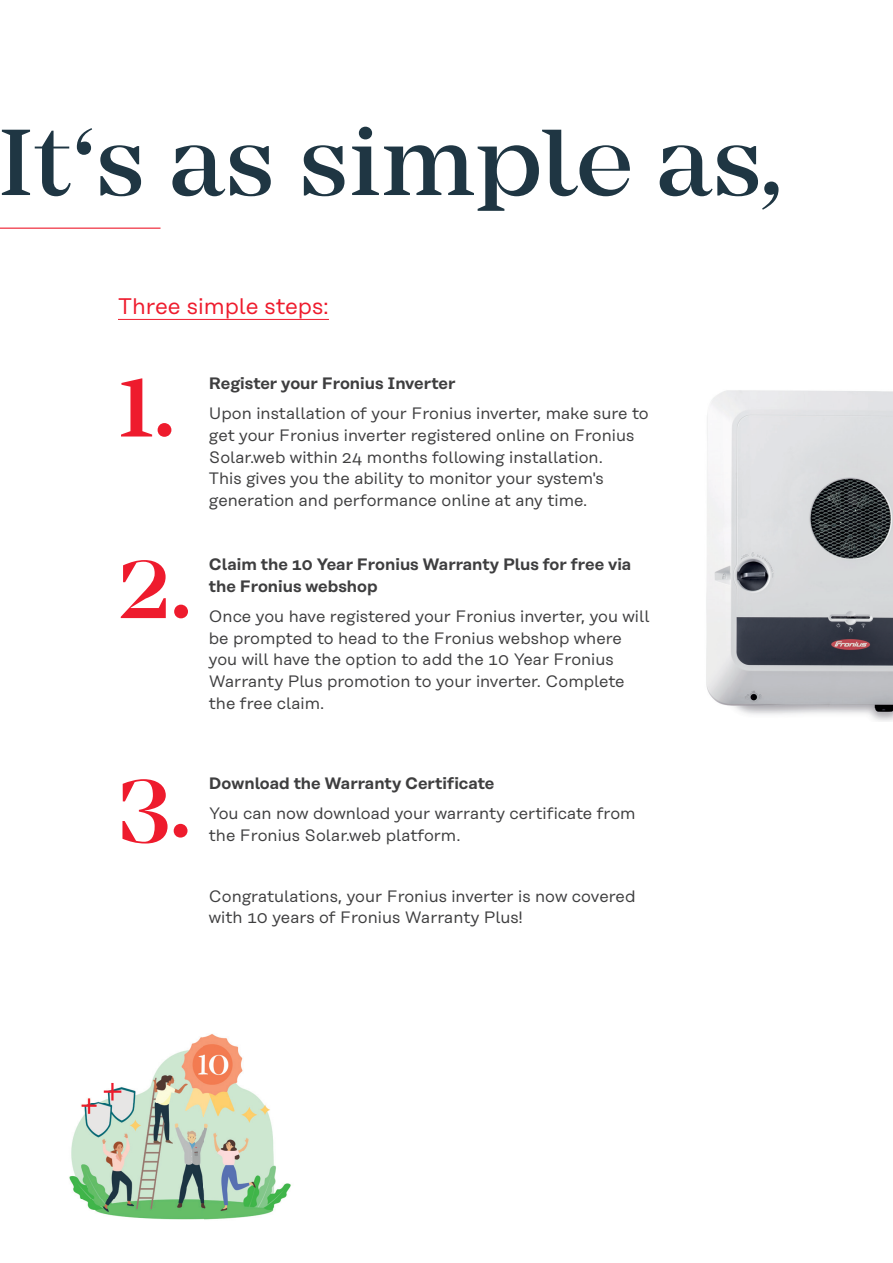
<style>
.page{position:relative;width:893px;height:1263px;background:#fff}
.page>*{position:absolute;margin:0;border:0;box-sizing:border-box;transform-origin:0 0}
.t1{font:500 97.5px "Mirador";color:#1f3643}
.t2{font:500 97.5px/181.5px "Mirador";color:#ee1b2d}
.t3{font:22.5px "Rational Text";color:#ee1b2d}
.t4{font:16.5px/21.8px "Rational Text";color:#3e3e3f}
.t5{font:600 16.5px/21.8px "Rational Text";color:#3e3e3f}
</style>
<div class="page">
<img style="left:706px;top:390px;width:187px;height:331px">
<hr style="left:0;top:228px;width:161px;height:1px;background:#ee1b2d">
<hr style="left:118px;top:319px;width:211px;height:1px;background:#ee1b2d">
<img style="left:69px;top:1034px;width:222px;height:186px">
<hr style="left:111px;top:1083px;width:3px;height:17px;background:#ee1b2d">
<hr style="left:104px;top:1090px;width:17px;height:3px;background:#ee1b2d">
<h1 class="t1" style="left:-1px;top:105px;width:783px">It‘s as simple as,</h1>
<h2 class="t3" style="left:118px;top:293px;width:212px">Three simple steps:</h2>
<h1 class="t2" style="left:118px;top:314px;width:74px">1.<br>2.</h1>
<p class="t5" style="left:209px;top:372px;width:248px">Register your Fronius Inverter</p>
<p class="t4" style="left:209px;top:403px;width:441px">Upon installation of your Fronius inverter, make sure to get your Fronius inverter registered online on Fronius Solar.web within 24 months following installation.<br>This gives you the ability to monitor your system's generation and performance online at any time.</p>
<p class="t5" style="left:209px;top:553px;width:424px">Claim the 10 Year Fronius Warranty Plus for free via the Fronius webshop</p>
<p class="t4" style="left:209px;top:605px;width:442px">Once you have registered your Fronius inverter, you will be prompted to head to the Fronius webshop where you will have the option to add the 10 Year Fronius Warranty Plus promotion to your inverter. Complete the free claim.</p>
<h1 class="t2" style="left:118px;top:715px;width:74px">3.</h1>
<p class="t5" style="left:209px;top:772px;width:287px">Download the Warranty Certificate</p>
<p class="t4" style="left:209px;top:803px;width:428px">You can now download your warranty certificate from the Fronius Solar.web platform.</p>
<p class="t4" style="left:209px;top:885px;width:428px">Congratulations, your Fronius inverter is now covered with 10 years of Fronius Warranty Plus!</p>
</div>
